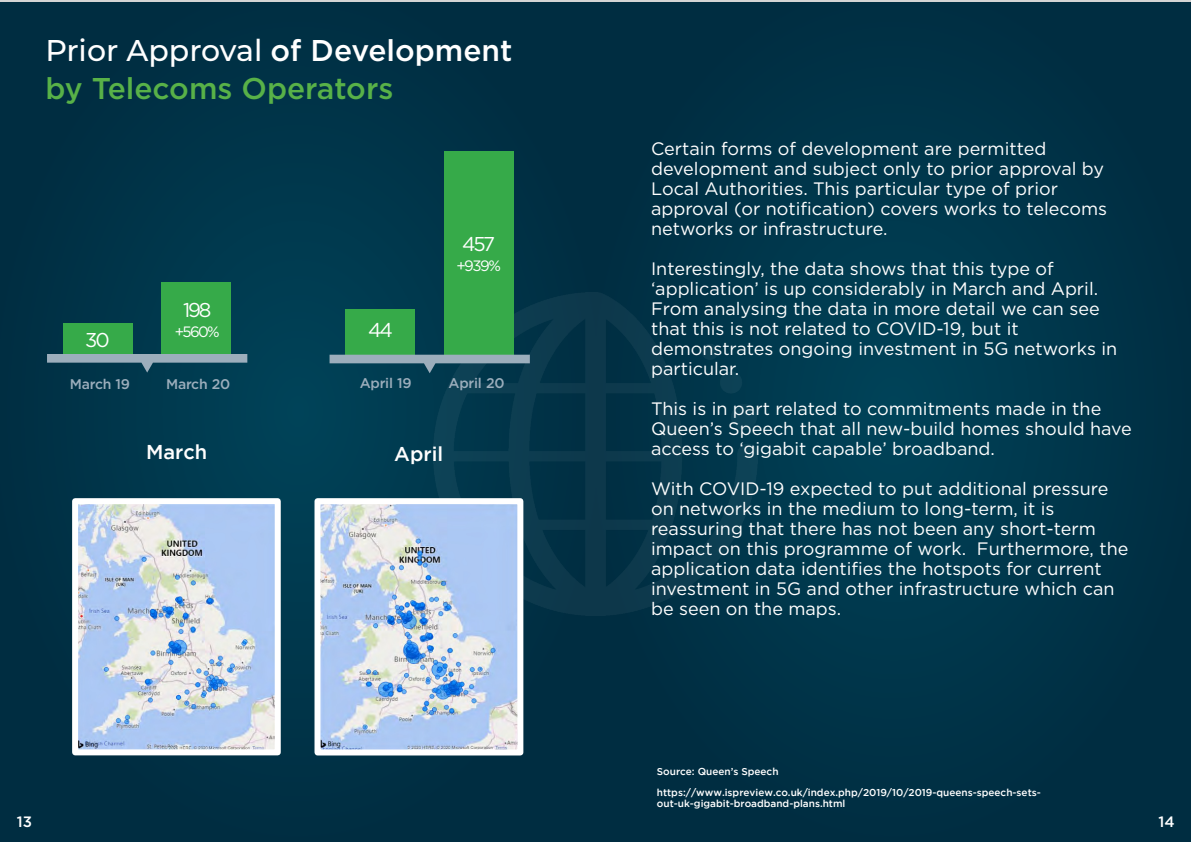
<style>
.page{position:relative;width:1191px;height:842px;background:#fff}
.page>*{position:absolute;margin:0;border:0;box-sizing:border-box;transform-origin:0 0}
.t1{font:500 30px "Montserrat";color:#fff}
.t2{font:500 30px "Gotham";color:#58b148}
.t3{font:20px "Gotham";letter-spacing:-.105em;color:#fff}
.t4{font:500 20px "Gotham";color:#fff}
.t5{font:18px/20px "Gotham";color:#fff}
.t6{font:15px "Gotham";letter-spacing:-.105em;color:#fff}
.t7{font:500 15px "Gotham";color:#fff}
.t8{font:500 14px "Gotham";letter-spacing:-.02em;color:#9caebc}
.t9{font:500 10px/21.3px "Gotham";color:#fff}
.s1{font-family:"Gotham"}
</style>
<div class="page">
<div style="left:595px;top:0;width:596px;height:842px;background:linear-gradient(to right,#003246,#003448)"></div>
<div style="left:0;top:0;width:595px;height:842px;background:linear-gradient(to bottom,#003549,#003146)"></div>
<img style="left:434px;top:292px;width:323px;height:324px">
<div style="left:63px;top:323px;width:69px;height:34px;background:#36aa49"></div>
<div style="left:162px;top:282px;width:69px;height:75px;background:#36aa49"></div>
<svg style="left:47px;top:354px;width:200px;height:19px;background:#496f81"></svg>
<div style="left:346px;top:309px;width:69px;height:48px;background:#36aa49"></div>
<div style="left:444px;top:151px;width:69px;height:206px;background:#36aa49"></div>
<svg style="left:329px;top:355px;width:201px;height:18px;background:#4b7283"></svg>
<hr style="left:0;top:0;width:1191px;height:1px;background:#d4d4d4">
<img style="left:79px;top:505px;width:195px;height:243px">
<div style="left:72px;top:498px;width:209px;height:257px;border:6px solid #fff"></div>
<img style="left:321px;top:505px;width:195px;height:243px">
<div style="left:314px;top:498px;width:209px;height:257px;border:6px solid #fff"></div>
<h1 class="t1" style="left:45px;top:32px;width:468px">Prior Approval <span class="s1">of Development</span></h1>
<h1 class="t2" style="left:45px;top:75px;width:349px">by Telecoms Operators</h1>
<p class="t3" style="left:85px;top:330px;width:26px">30</p>
<p class="t3" style="left:183px;top:301px;width:30px">198</p>
<p class="t6" style="left:175px;top:325px;width:47px">+560%</p>
<p class="t3" style="left:368px;top:321px;width:26px">44</p>
<p class="t3" style="left:462px;top:235px;width:35px">457</p>
<p class="t6" style="left:456px;top:259px;width:46px">+939%</p>
<p class="t8" style="left:70px;top:377px;width:62px">March 19</p>
<p class="t8" style="left:166px;top:377px;width:66px">March 20</p>
<p class="t8" style="left:360px;top:377px;width:53px">April 19</p>
<p class="t8" style="left:448px;top:377px;width:57px">April 20</p>
<p class="t4" style="left:146px;top:444px;width:63px">March</p>
<p class="t4" style="left:394px;top:447px;width:50px">April</p>
<p class="t5" style="left:651px;top:140px;width:458px">Certain forms of development are permitted development and subject only to prior approval by Local Authorities. This particular type of prior approval (or notification) covers works to telecoms networks or infrastructure.</p>
<p class="t5" style="left:651px;top:260px;width:468px">Interestingly, the data shows that this type of ‘application’ is up considerably in March and April.<br>From analysing the data in more detail we can see that this is not related to COVID-19, but it demonstrates ongoing investment in 5G networks in particular.</p>
<p class="t5" style="left:651px;top:400px;width:482px">This is in part related to commitments made in the<br>Queen’s Speech that all new-build homes should have access to ‘gigabit capable’ broadband.</p>
<p class="t5" style="left:651px;top:480px;width:479px">With COVID-19 expected to put additional pressure on networks in the medium to long-term, it is reassuring that there has not been any short-term impact on this programme of work. Furthermore, the application data identifies the hotspots for current investment in 5G and other infrastructure which can be seen on the maps.</p>
<p class="t9" style="left:657px;top:761px;width:385px">Source: Queen’s Speech https://www.ispreview.co.uk/index.php/2019/10/2019-queens-speech-sets-</p>
<p class="t9" style="left:657px;top:793px;width:190px">out-uk-gigabit-broadband-plans.html</p>
<p class="t7" style="left:17px;top:815px;width:17px">13</p>
<p class="t7" style="left:1158px;top:815px;width:18px">14</p>
</div>
